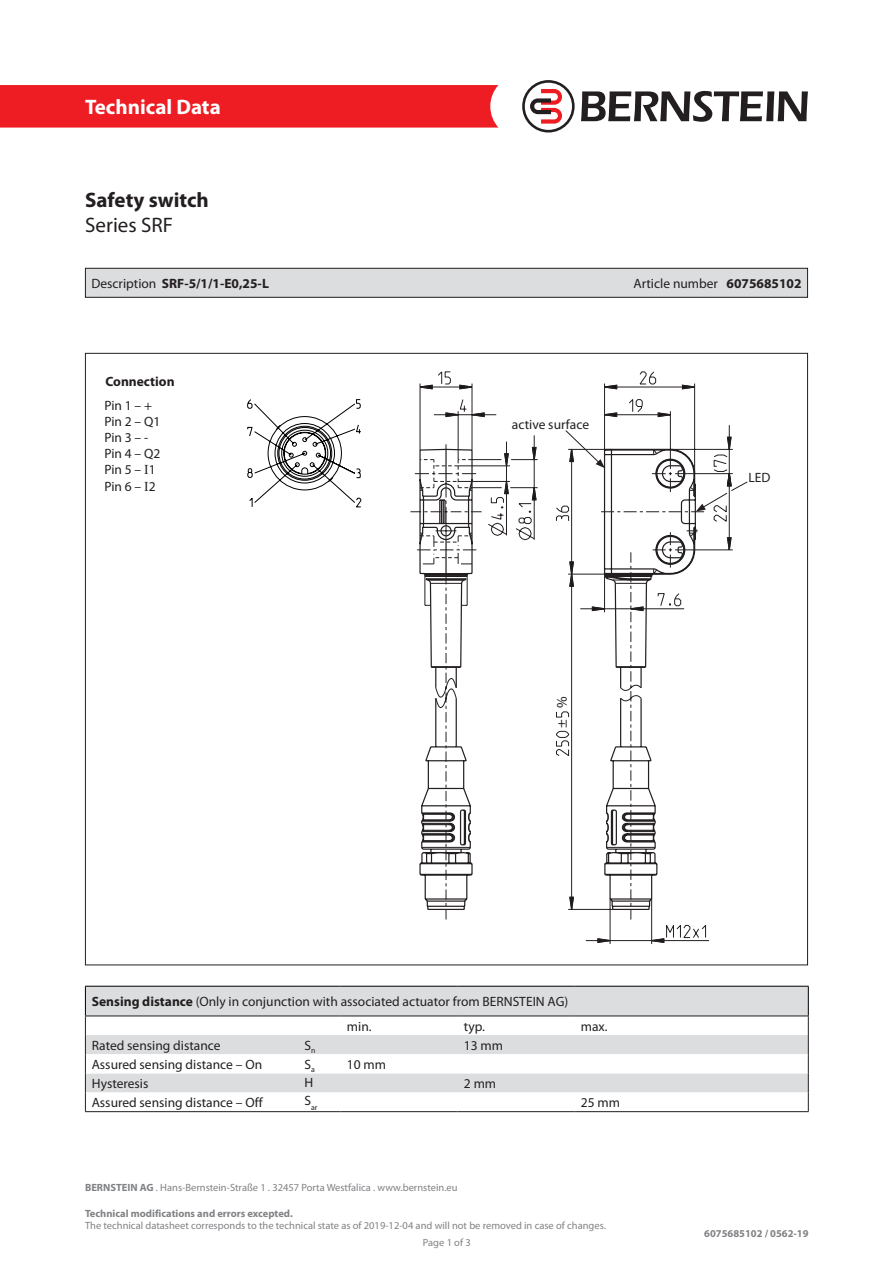
<style>
.page{position:relative;width:893px;height:1263px;background:#fff}
.page>*{position:absolute;margin:0;border:0;box-sizing:border-box;transform-origin:0 0}
.t1{font:700 21px "Myriad Pro";color:#fff}
.t2{font:700 21px "Myriad Pro";color:#231f20}
.t3{font:21px "Myriad Pro";color:#231f20}
.t4{font:14.7px "Myriad Pro";color:#231f20}
.t5{font:13.5px "Myriad Pro";color:#231f20}
.t6{font:700 13.5px "Myriad Pro";color:#231f20}
.t7{font:10.5px/16.8px "Myriad Pro";color:#808285}
.t8{font:700 10.5px "Myriad Pro";color:#808285}
.t9{font:7.8px "Myriad Pro";color:#231f20}
.s1{font-weight:400}
.s2{font-weight:700}
.s3{font-family:"Times New Roman"}
</style>
<div class="page">
<div style="left:0;top:85px;width:498px;height:43px;background:#ee1d23"></div>
<svg style="left:581px;top:91px;width:227px;height:31px"></svg>
<svg style="left:522px;top:80px;width:53px;height:53px"></svg>
<svg style="left:247px;top:399px;width:114px;height:108px"></svg>
<svg style="left:419px;top:371px;width:329px;height:573px"></svg>
<div style="left:85px;top:268px;width:722px;height:29px;background:#dcdddf"></div>
<div style="left:85px;top:268px;width:723px;height:30px;border:1px solid #231f20"></div>
<svg style="left:85px;top:986px;width:724px;height:126px"></svg>
<h1 class="t1" style="left:85px;top:93px;width:137px">Technical Data</h1>
<p class="t2" style="left:85px;top:186px;width:125px">Safety switch</p>
<p class="t3" style="left:85px;top:212px;width:90px">Series SRF</p>
<p class="t6" style="left:91px;top:274px;width:179px"><span class="s1">Description</span> SRF-5/1/1-E0,25-L</p>
<p class="t5" style="left:633px;top:275px;width:170px">Article number <span class="s2">6075685102</span></p>
<p class="t6" style="left:105px;top:373px;width:71px">Connection</p>
<p class="t5" style="left:104px;top:397px;width:49px">Pin 1 – +</p>
<p class="t5" style="left:104px;top:413px;width:58px">Pin 2 – Q1</p>
<p class="t5" style="left:104px;top:429px;width:46px">Pin 3 – -</p>
<p class="t5" style="left:104px;top:445px;width:58px">Pin 4 – Q2</p>
<p class="t5" style="left:104px;top:461px;width:53px">Pin 5 – <span class="s3">I</span>1</p>
<p class="t5" style="left:104px;top:478px;width:53px">Pin 6 – <span class="s3">I</span>2</p>
<p class="t5" style="left:512px;top:417px;width:79px">active surface</p>
<p class="t4" style="left:553px;top:728px;width:33px;rotate:-90deg">± %</p>
<p class="t5" style="left:748px;top:469px;width:24px">LED</p>
<p class="t5" style="left:92px;top:993px;width:478px"><span class="s2">Sensing distance</span> (Only in conjunction with associated actuator from BERNSTEIN AG)</p>
<p class="t5" style="left:347px;top:1018px;width:26px">min.</p>
<p class="t5" style="left:464px;top:1018px;width:23px">typ.</p>
<p class="t5" style="left:581px;top:1018px;width:28px">max.</p>
<p class="t5" style="left:92px;top:1037px;width:130px">Rated sensing distance</p>
<p class="t5" style="left:304px;top:1037px;width:13px">S<sub>n</sub></p>
<p class="t5" style="left:464px;top:1037px;width:41px">13 mm</p>
<p class="t5" style="left:92px;top:1056px;width:172px">Assured sensing distance – On</p>
<p class="t5" style="left:304px;top:1056px;width:12px">S<sub>a</sub></p>
<p class="t5" style="left:347px;top:1056px;width:41px">10 mm</p>
<p class="t5" style="left:92px;top:1075px;width:58px">Hysteresis</p>
<p class="t5" style="left:304px;top:1074px;width:10px">H</p>
<p class="t5" style="left:464px;top:1075px;width:34px">2 mm</p>
<p class="t5" style="left:92px;top:1094px;width:173px">Assured sensing distance – Off</p>
<p class="t9" style="left:304px;top:1102px;width:15px"><sup>S</sup>ar</p>
<p class="t5" style="left:581px;top:1094px;width:41px">25 mm</p>
<p class="t7" style="left:85px;top:1179px;width:374px"><span class="s2">BERNSTEIN AG</span> . Hans-Bernstein-Straße 1 . 32457 Porta Westfalica . www.bernstein.eu</p>
<p class="t8" style="left:85px;top:1206px;width:209px">Technical modifications and errors excepted.</p>
<p class="t7" style="left:423px;top:1217px;width:184px;text-indent:-338px">The technical datasheet corresponds to the technical state as of 2019-12-04 and will not be removed in case of changes.<br>Page 1 of 3</p>
<p class="t8" style="left:704px;top:1227px;width:106px">6075685102 / 0562-19</p>
</div>
